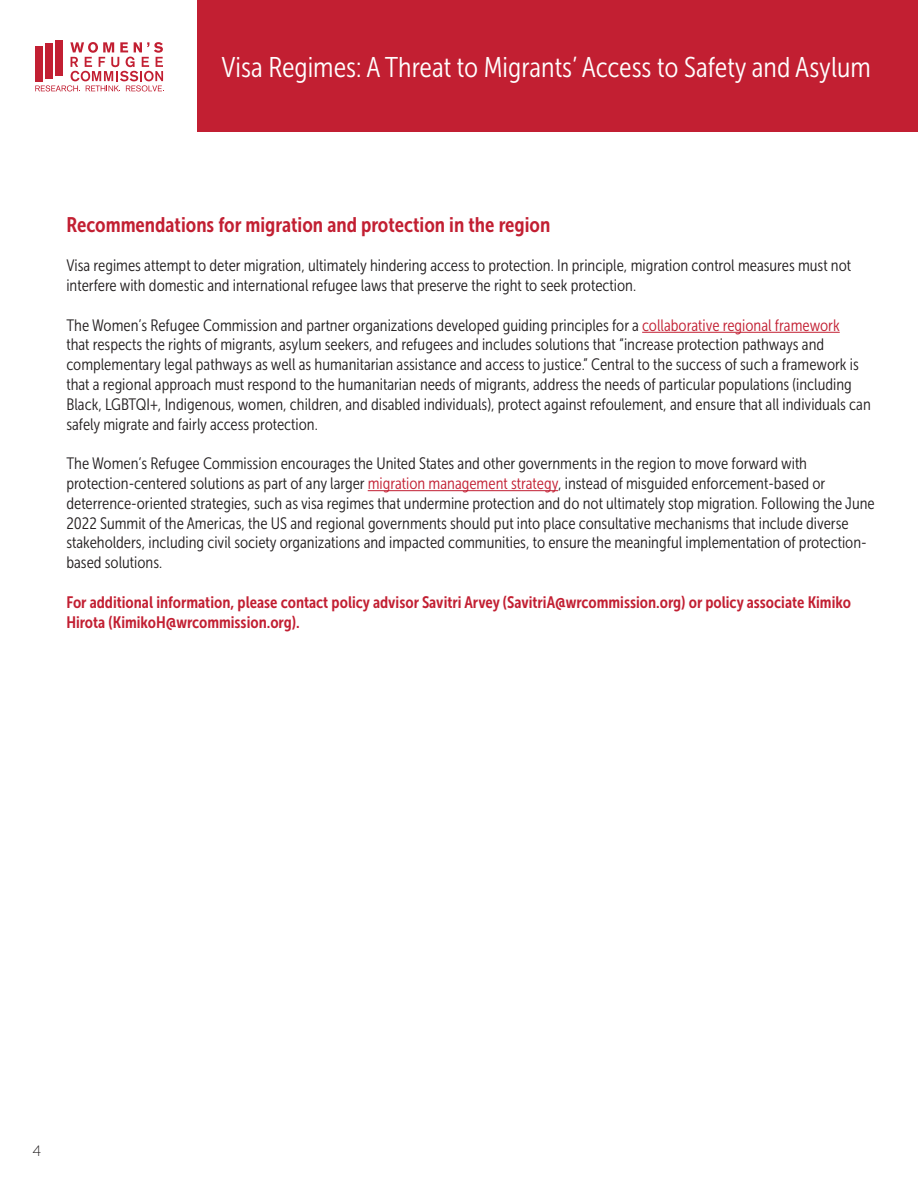
<style>
.page{position:relative;width:918px;height:1188px;background:#fff}
.page>*{position:absolute;margin:0;border:0;box-sizing:border-box;transform-origin:0 0}
.t1{font:28.5px "Museo Sans Cond 300";color:#fff}
.Heading_2{font:21px "Museo Sans Cond 700";color:#c21f32}
.MainBody{font:16.5px/19.8px "Museo Sans Cond 300";color:#231f20}
.MainBody-2{font:16.5px/19.8px "Museo Sans Cond 700";color:#c21f32}
.t2{font:15px "Museo Sans 100";color:#231f20}
.s1{color:#c21f32}
</style>
<div class="page">
<div style="left:198px;top:0;width:720px;height:132px;background:#c21f32"></div>
<div style="left:55px;top:40px;width:8px;height:35px;background:#c21f32"></div>
<svg style="left:35px;top:42px;width:129px;height:49px"></svg>
<hr style="left:642px;top:332px;width:198px;height:1px;background:#c21f32">
<hr style="left:368px;top:490px;width:190px;height:1px;background:#c21f32">
<h1 class="t1" style="left:221px;top:51px;width:651px">Visa Regimes: A Threat to Migrants’ Access to Safety and Asylum</h1>
<p class="Heading_2" style="left:66px;top:213px;width:485px">Recommendations for migration and protection in the region</p>
<p class="MainBody" style="left:66px;top:256px;width:786px">Visa regimes attempt to deter migration, ultimately hindering access to protection. In principle, migration control measures must not interfere with domestic and international refugee laws that preserve the right to seek protection.</p>
<p class="MainBody" style="left:66px;top:315px;width:806px">The Women’s Refugee Commission and partner organizations developed guiding principles for a <span class="s1">collaborative regional framework<br></span>that respects the rights of migrants, asylum seekers, and refugees and includes solutions that “increase protection pathways and complementary legal pathways as well as humanitarian assistance and access to justice.” Central to the success of such a framework is that a regional approach must respond to the humanitarian needs of migrants, address the needs of particular populations (including Black, LGBTQI+, Indigenous, women, children, and disabled individuals), protect against refoulement, and ensure that all individuals can safely migrate and fairly access protection.</p>
<p class="MainBody" style="left:66px;top:454px;width:810px">The Women’s Refugee Commission encourages the United States and other governments in the region to move forward with protection-centered solutions as part of any larger <span class="s1">migration management strategy</span>, instead of misguided enforcement-based or deterrence-oriented strategies, such as visa regimes that undermine protection and do not ultimately stop migration. Following the June 2022 Summit of the Americas, the US and regional governments should put into place consultative mechanisms that include diverse stakeholders, including civil society organizations and impacted communities, to ensure the meaningful implementation of protection&shy;based solutions.</p>
<p class="MainBody-2" style="left:66px;top:592px;width:786px">For additional information, please contact policy advisor Savitri Arvey (SavitriA@wrcommission.org) or policy associate Kimiko<br>Hirota (KimikoH@wrcommission.org).</p>
<p class="t2" style="left:33px;top:1143px;width:10px">4</p>
</div>
